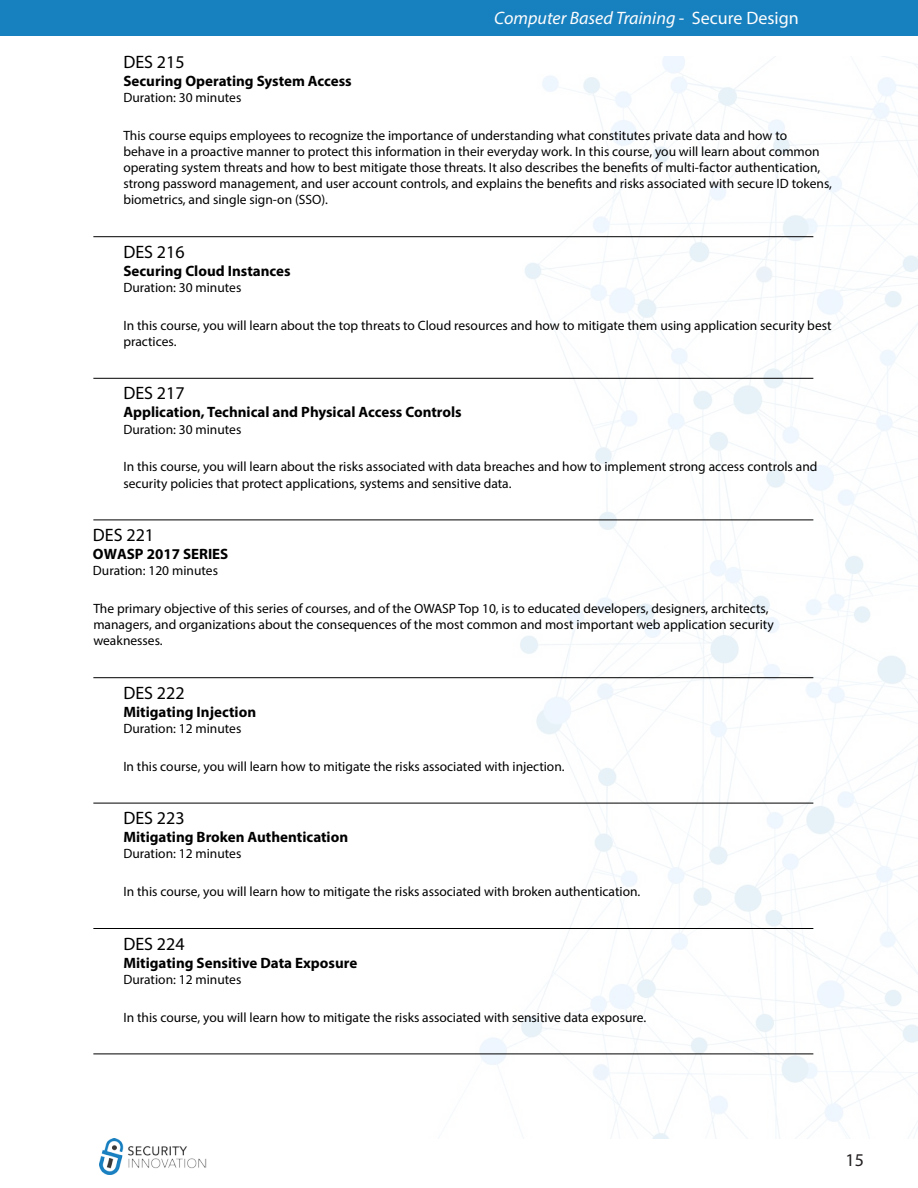
<style>
.page{position:relative;width:918px;height:1188px;background:#fff}
.page>*{position:absolute;margin:0;border:0;box-sizing:border-box;transform-origin:0 0}
.t1{font:18px "Myriad Pro";color:#000}
.t2{font:italic 18px "Myriad Pro";color:#fdfdfd}
.t3{font:18px "Myriad Pro";color:#231f20}
.t4{font:700 15px "Myriad Pro";color:#000}
.t5{font:13.5px/16.2px "Myriad Pro";color:#000}
.s1{font-style:normal}
</style>
<div class="page">
<img style="left:99px;top:1139px;width:108px;height:35px">
<img style="left:410px;top:57px;width:507px;height:1082px">
<div style="left:0;top:0;width:918px;height:36px;background:#1780bf"></div>
<hr style="left:93px;top:236px;width:720px;height:1px;background:#000">
<hr style="left:93px;top:378px;width:720px;height:1px;background:#000">
<hr style="left:93px;top:520px;width:720px;height:1px;background:#000">
<hr style="left:93px;top:677px;width:720px;height:1px;background:#000">
<hr style="left:93px;top:803px;width:720px;height:1px;background:#000">
<hr style="left:93px;top:928px;width:720px;height:1px;background:#000">
<hr style="left:93px;top:1054px;width:720px;height:1px;background:#000">
<h1 class="t2" style="left:494px;top:6px;width:306px">Computer Based Training <span class="s1">- Secure Design</span></h1>
<h1 class="t1" style="left:123px;top:50px;width:63px">DES 215</h1>
<p class="t4" style="left:123px;top:71px;width:230px">Securing Operating System Access</p>
<p class="t5" style="left:123px;top:89px;width:120px">Duration: 30 minutes</p>
<p class="t5" style="left:123px;top:127px;width:710px">This course equips employees to recognize the importance of understanding what constitutes private data and how to<br>behave in a proactive manner to protect this information in their everyday work. In this course, you will learn about common operating system threats and how to best mitigate those threats. It also describes the benefits of multi-factor authentication, strong password management, and user account controls, and explains the benefits and risks associated with secure ID tokens, biometrics, and single sign-on (SSO).</p>
<h1 class="t1" style="left:123px;top:241px;width:63px">DES 216</h1>
<p class="t4" style="left:123px;top:261px;width:169px">Securing Cloud Instances</p>
<p class="t5" style="left:123px;top:279px;width:120px">Duration: 30 minutes</p>
<p class="t5" style="left:123px;top:317px;width:710px">In this course, you will learn about the top threats to Cloud resources and how to mitigate them using application security best practices.</p>
<h1 class="t1" style="left:123px;top:382px;width:63px">DES 217</h1>
<p class="t4" style="left:123px;top:402px;width:340px">Application, Technical and Physical Access Controls</p>
<p class="t5" style="left:123px;top:421px;width:120px">Duration: 30 minutes</p>
<p class="t5" style="left:123px;top:458px;width:696px">In this course, you will learn about the risks associated with data breaches and how to implement strong access controls and security policies that protect applications, systems and sensitive data.</p>
<h1 class="t1" style="left:93px;top:523px;width:63px">DES 221</h1>
<p class="t4" style="left:93px;top:544px;width:137px">OWASP 2017 SERIES</p>
<p class="t5" style="left:93px;top:562px;width:127px">Duration: 120 minutes</p>
<p class="t5" style="left:93px;top:600px;width:682px">The primary objective of this series of courses, and of the OWASP Top 10, is to educated developers, designers, architects, managers, and organizations about the consequences of the most common and most important web application security weaknesses.</p>
<h1 class="t1" style="left:123px;top:682px;width:63px">DES 222</h1>
<p class="t4" style="left:123px;top:702px;width:134px">Mitigating Injection</p>
<p class="t5" style="left:123px;top:720px;width:120px">Duration: 12 minutes</p>
<p class="t5" style="left:123px;top:758px;width:443px">In this course, you will learn how to mitigate the risks associated with injection.</p>
<h1 class="t1" style="left:123px;top:807px;width:63px">DES 223</h1>
<p class="t4" style="left:123px;top:827px;width:226px">Mitigating Broken Authentication</p>
<p class="t5" style="left:123px;top:845px;width:120px">Duration: 12 minutes</p>
<p class="t5" style="left:123px;top:883px;width:519px">In this course, you will learn how to mitigate the risks associated with broken authentication.</p>
<h1 class="t1" style="left:123px;top:932px;width:63px">DES 224</h1>
<p class="t4" style="left:123px;top:953px;width:236px">Mitigating Sensitive Data Exposure</p>
<p class="t5" style="left:123px;top:971px;width:120px">Duration: 12 minutes</p>
<p class="t5" style="left:123px;top:1009px;width:524px">In this course, you will learn how to mitigate the risks associated with sensitive data exposure.</p>
<h1 class="t3" style="left:846px;top:1148px;width:20px">15</h1>
</div>
